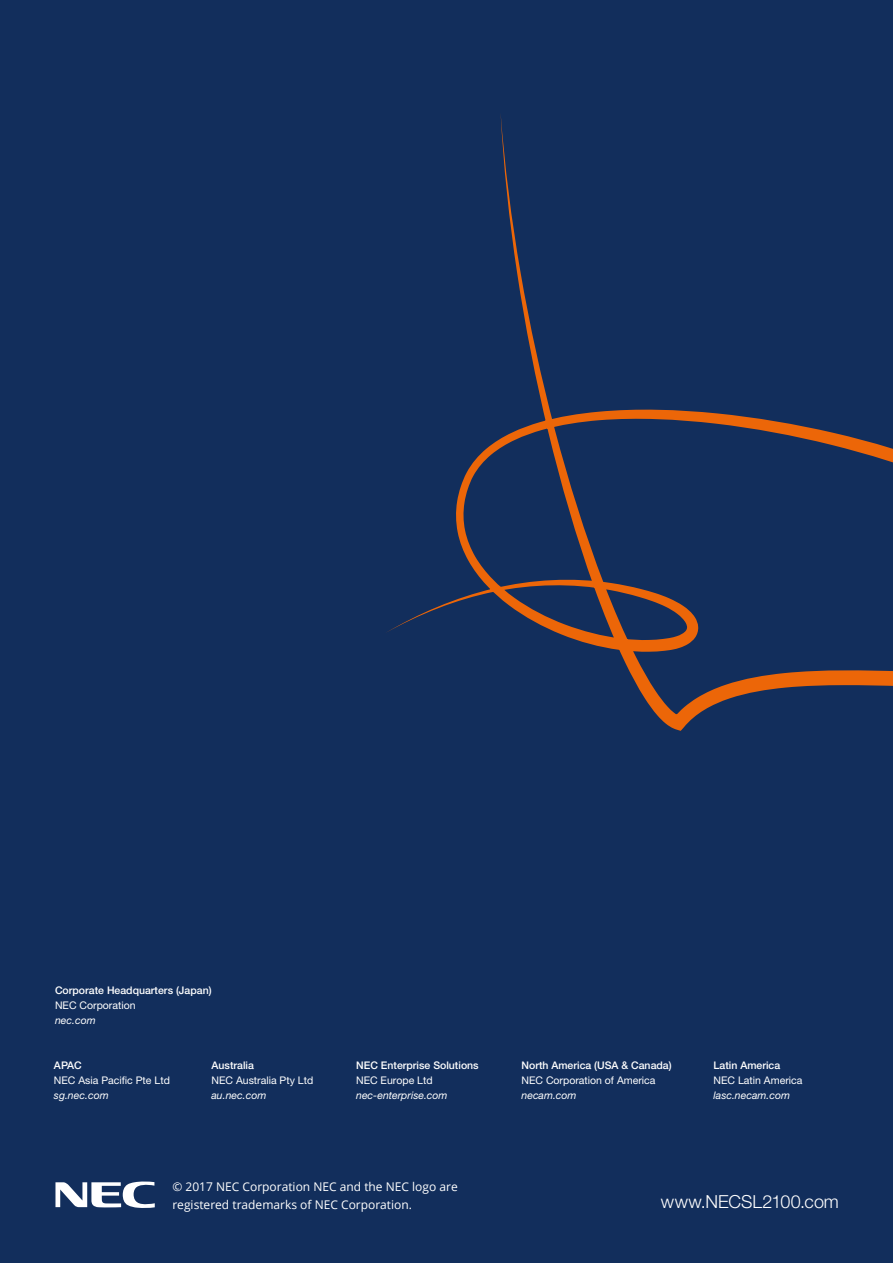
<style>
.page{position:relative;width:893px;height:1263px;background:#122e5c}
.page>*{position:absolute;margin:0;border:0;box-sizing:border-box;transform-origin:0 0}
.t1{font:300 18px "Helvetica Neue LT Pro";color:#fff}
.t2{font:12px/17.9px "Open Sans";color:#fff}
.t3{font:10.5px "Helvetica Neue LT Pro";color:#fff}
.t4{font:500 10.5px "Helvetica Neue LT Pro";color:#fff}
.t5{font:italic 10.5px "Helvetica Neue LT Pro";color:#fff}
</style>
<div class="page">
<svg style="left:55px;top:1181px;width:100px;height:27px"></svg>
<svg style="left:387px;top:115px;width:506px;height:616px"></svg>
<p class="t4" style="left:55px;top:983px;width:158px">Corporate Headquarters (Japan)</p>
<p class="t3" style="left:55px;top:998px;width:82px">NEC Corporation</p>
<p class="t5" style="left:55px;top:1013px;width:42px">nec.com</p>
<p class="t4" style="left:54px;top:1059px;width:29px">APAC</p>
<p class="t3" style="left:54px;top:1074px;width:117px">NEC Asia Pacific Pte Ltd</p>
<p class="t5" style="left:54px;top:1089px;width:56px">sg.nec.com</p>
<p class="t4" style="left:212px;top:1059px;width:44px">Australia</p>
<p class="t3" style="left:212px;top:1074px;width:103px">NEC Australia Pty Ltd</p>
<p class="t5" style="left:212px;top:1089px;width:56px">au.nec.com</p>
<p class="t4" style="left:356px;top:1059px;width:124px">NEC Enterprise Solutions</p>
<p class="t3" style="left:356px;top:1074px;width:78px">NEC Europe Ltd</p>
<p class="t5" style="left:356px;top:1089px;width:93px">nec-enterprise.com</p>
<p class="t2" style="left:172px;top:1177px;width:287px">© 2017 NEC Corporation NEC and the NEC logo are registered trademarks of NEC Corporation.</p>
<p class="t4" style="left:521px;top:1059px;width:152px">North America (USA &amp; Canada)</p>
<p class="t3" style="left:521px;top:1074px;width:135px">NEC Corporation of America</p>
<p class="t5" style="left:521px;top:1089px;width:57px">necam.com</p>
<p class="t4" style="left:714px;top:1059px;width:68px">Latin America</p>
<p class="t3" style="left:714px;top:1074px;width:90px">NEC Latin America</p>
<p class="t5" style="left:714px;top:1089px;width:78px">lasc.necam.com</p>
<h1 class="t1" style="left:661px;top:1190px;width:180px">www.NECSL2100.com</h1>
</div>
